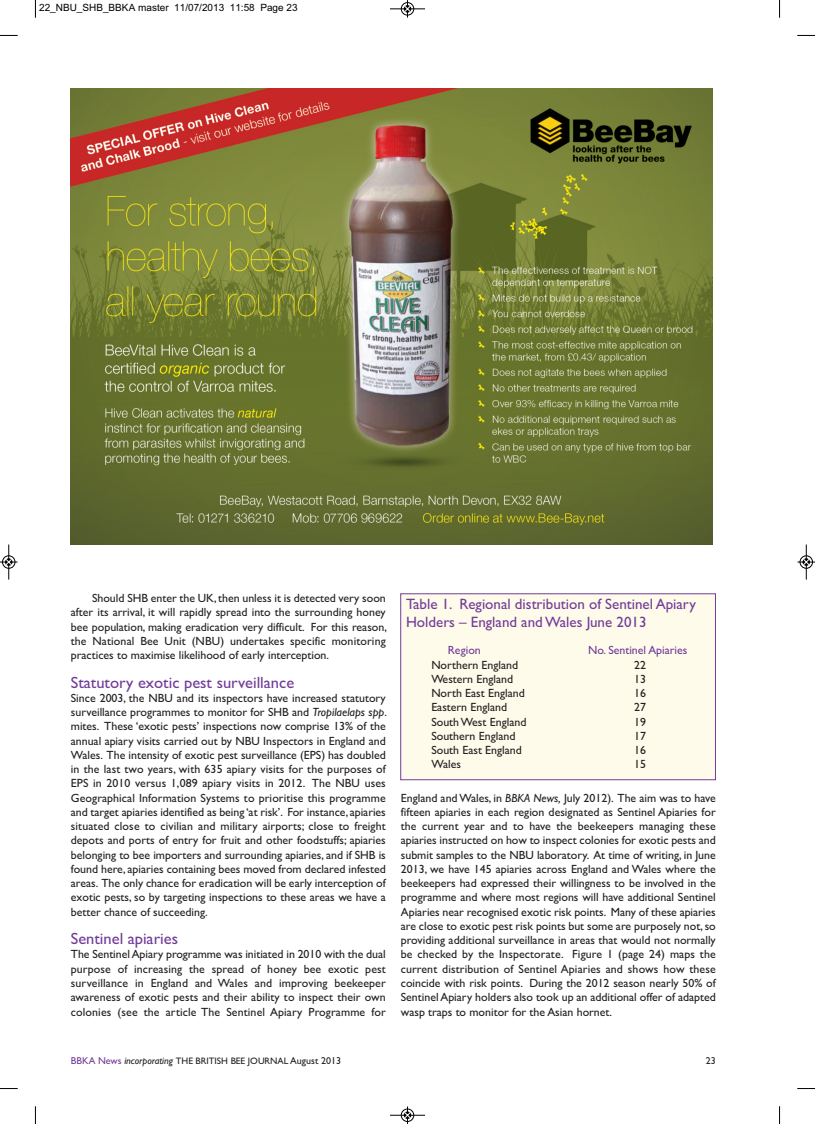
<style>
.page{position:relative;width:815px;height:1124px;background:#fff}
.page>*{position:absolute;margin:0;border:0;box-sizing:border-box;transform-origin:0 0}
.t1{font:16.25px "Gill Sans";color:#713c98}
.t2{font:15px/18px "Gill Sans";color:#713c98}
.t3{font:11.88px/14.2px "Gill Sans";color:#231f20;text-align:justify}
.t4{font:11.88px "Gill Sans";color:#713c98}
.t5{font:10px "Arial";color:#000}
.t6{font:10px "Gill Sans";color:#231f20}
.t7{font:9.38px "Gill Sans";color:#231f20}
.s1{font-style:italic}
.s2{font-size:10px;color:#713c98}
.s3{font-style:italic;font-size:10px}
.s4{font-size:10px}
</style>
<div class="page">
<div style="left:401px;top:594px;width:314px;height:185px;background:#fefbeb"></div>
<div style="left:400px;top:593px;width:316px;height:187px;border:1px solid #713c98"></div>
<img style="left:71px;top:89px;width:642px;height:455px">
<svg style="left:35px;top:0;width:1px;height:18px"></svg>
<svg style="left:0;top:35px;width:18px;height:1px"></svg>
<svg style="left:779px;top:0;width:1px;height:18px"></svg>
<svg style="left:797px;top:35px;width:18px;height:1px"></svg>
<svg style="left:35px;top:1106px;width:1px;height:17px"></svg>
<svg style="left:0;top:1088px;width:18px;height:1px"></svg>
<svg style="left:779px;top:1106px;width:1px;height:17px"></svg>
<svg style="left:797px;top:1088px;width:18px;height:1px"></svg>
<div style="left:401px;top:2px;width:13px;height:14px;border:1px solid #fff;border-radius:50%"></div>
<hr style="left:390px;top:9px;width:35px;height:1px;background:#000">
<div style="left:401px;top:2px;width:13px;height:13px;border:1px solid #000;border-radius:50%"></div>
<svg style="left:404px;top:0;width:7px;height:18px"></svg>
<hr style="left:390px;top:1114px;width:35px;height:1px;background:#000">
<div style="left:401px;top:1108px;width:13px;height:13px;border:1px solid #000;border-radius:50%"></div>
<svg style="left:404px;top:1106px;width:7px;height:17px"></svg>
<hr style="left:9px;top:544px;width:1px;height:35px;background:#000">
<div style="left:2px;top:555px;width:13px;height:13px;border:1px solid #000;border-radius:50%"></div>
<svg style="left:0;top:558px;width:18px;height:7px"></svg>
<hr style="left:806px;top:544px;width:1px;height:35px;background:#000">
<div style="left:800px;top:555px;width:13px;height:13px;border:1px solid #000;border-radius:50%"></div>
<svg style="left:798px;top:558px;width:17px;height:7px"></svg>
<p class="t5" style="left:39px;top:2px;width:260px">22_NBU_SHB_BBKA master 11/07/2013 11:58 Page 23</p>
<p class="t3" style="left:71px;top:590px;width:318px;text-indent:21px">Should SHB enter the UK,then unless it is detected very soon after its arrival, it will rapidly spread into the surrounding honey bee population, making eradication very difficult. For this reason, the National Bee Unit (NBU) undertakes specific monitoring practices to maximise likelihood of early interception.</p>
<h1 class="t1" style="left:71px;top:672px;width:225px">Statutory exotic pest surveillance</h1>
<p class="t3" style="left:71px;top:690px;width:318px">Since 2003, the NBU and its inspectors have increased statutory surveillance programmes to monitor for SHB and <span class="s1">Tropilaelaps spp</span>. mites. These ‘exotic pests’ inspections now comprise 13% of the annual apiary visits carried out by NBU Inspectors in England and Wales. The intensity of exotic pest surveillance (EPS) has doubled in the last two years, with 635 apiary visits for the purposes of EPS in 2010 versus 1,089 apiary visits in 2012. The NBU uses Geographical Information Systems to prioritise this programme and target apiaries identified as being ‘at risk’. For instance, apiaries situated close to civilian and military airports; close to freight depots and ports of entry for fruit and other foodstuffs; apiaries belonging to bee importers and surrounding apiaries, and if SHB is found here, apiaries containing bees moved from declared infested areas. The only chance for eradication will be early interception of exotic pests, so by targeting inspections to these areas we have a better chance of succeeding.</p>
<h1 class="t1" style="left:71px;top:928px;width:109px">Sentinel apiaries</h1>
<p class="t3" style="left:71px;top:947px;width:316px">The SentinelApiary programme was initiated in 2010 with the dual purpose of increasing the spread of honey bee exotic pest surveillance in England and Wales and improving beekeeper awareness of exotic pests and their ability to inspect their own colonies (see the article The Sentinel Apiary Programme for</p>
<p class="t2" style="left:406px;top:595px;width:291px">Table 1. Regional distribution of Sentinel Apiary<br>Holders – England andWales June 2013</p>
<p class="t4" style="left:448px;top:643px;width:35px">Region</p>
<p class="t4" style="left:588px;top:643px;width:101px">No. Sentinel Apiaries</p>
<p class="t3" style="left:431px;top:657px;width:88px">Northern England</p>
<p class="t3" style="left:634px;top:657px;width:13px">22</p>
<p class="t3" style="left:431px;top:671px;width:83px">Western England</p>
<p class="t3" style="left:634px;top:671px;width:13px">13</p>
<p class="t3" style="left:431px;top:685px;width:95px">North East England</p>
<p class="t3" style="left:634px;top:685px;width:13px">16</p>
<p class="t3" style="left:431px;top:700px;width:77px">Eastern England</p>
<p class="t3" style="left:634px;top:700px;width:13px">27</p>
<p class="t3" style="left:431px;top:714px;width:97px">SouthWest England</p>
<p class="t3" style="left:634px;top:714px;width:13px">19</p>
<p class="t3" style="left:431px;top:728px;width:86px">Southern England</p>
<p class="t3" style="left:634px;top:728px;width:13px">17</p>
<p class="t3" style="left:431px;top:742px;width:92px">South East England</p>
<p class="t3" style="left:634px;top:742px;width:13px">16</p>
<p class="t3" style="left:431px;top:757px;width:31px">Wales</p>
<p class="t3" style="left:634px;top:757px;width:13px">15</p>
<p class="t3" style="left:401px;top:790px;width:316px">England andWales, in <span class="s1">BBKA News,</span> July 2012). The aim was to have fifteen apiaries in each region designated as Sentinel Apiaries for the current year and to have the beekeepers managing these apiaries instructed on how to inspect colonies for exotic pests and submit samples to the NBU laboratory. At time of writing, in June 2013, we have 145 apiaries across England and Wales where the beekeepers had expressed their willingness to be involved in the programme and where most regions will have additional Sentinel Apiaries near recognised exotic risk points. Many of these apiaries are close to exotic pest risk points but some are purposely not,so providing additional surveillance in areas that would not normally be checked by the Inspectorate. Figure 1 (page 24) maps the current distribution of Sentinel Apiaries and shows how these coincide with risk points. During the 2012 season nearly 50% of SentinelApiary holders also took up an additional offer of adapted wasp traps to monitor for the Asian hornet.</p>
<p class="t7" style="left:71px;top:1054px;width:272px"><span class="s2">BBKA News</span> <span class="s3">incorporating</span> THE BRITISH BEE JOURNAL <span class="s4">August 2013</span></p>
<p class="t6" style="left:706px;top:1054px;width:11px">23</p>
</div>
